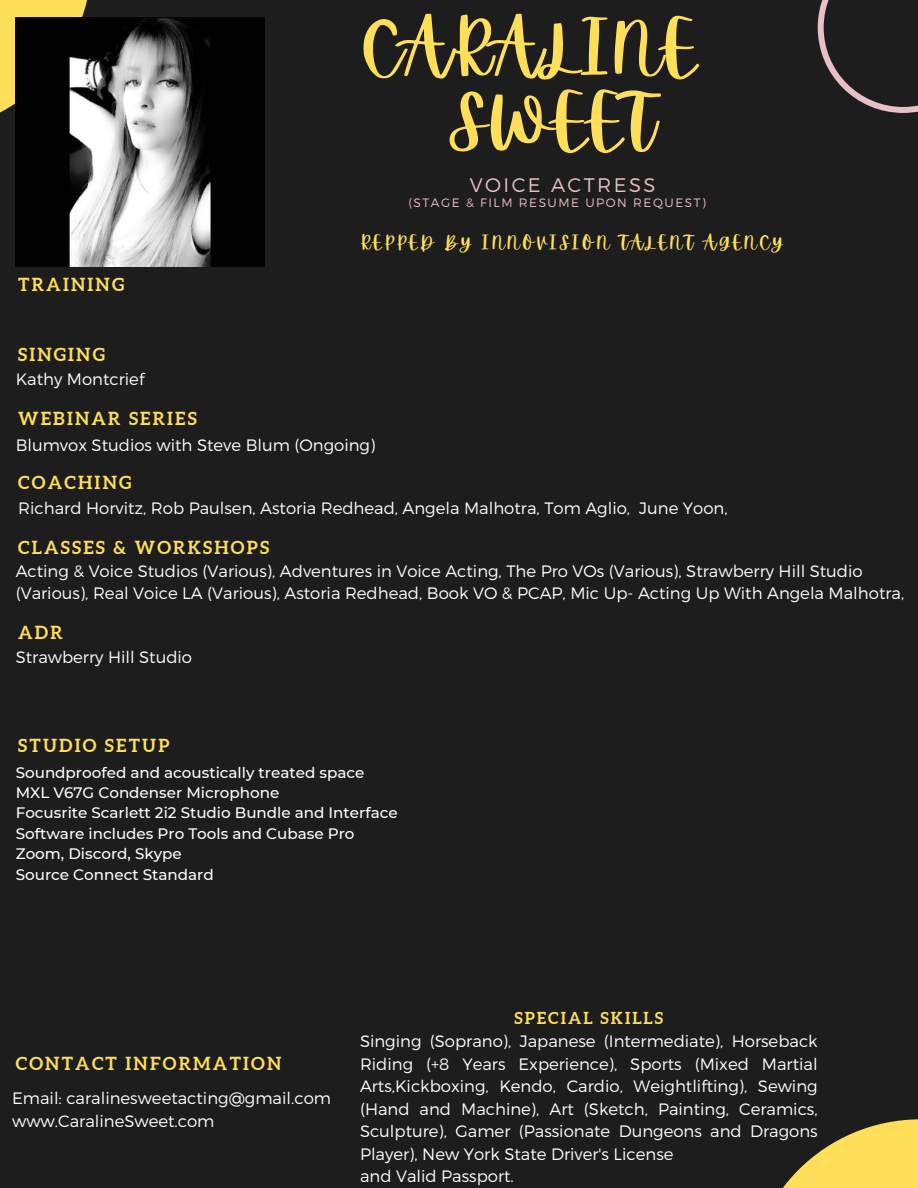
<style>
.page{position:relative;width:918px;height:1188px;background:#1d1d1d}
.page>*{position:absolute;margin:0;border:0;box-sizing:border-box;transform-origin:0 0}
.t1{font:70.35px/73.7px "Apricots";color:#ffde59}
.t2{font:300 19.65px "Montserrat";letter-spacing:.125em;color:#e9bfc6}
.t3{font:18.15px "Apricots";letter-spacing:.125em;color:#ffde59}
.t4{font:700 18px "Aleo";letter-spacing:.12em;color:#ffde59}
.t5{font:300 16.5px/22.5px "Montserrat";color:#fff}
.t6{font:700 16.5px "Aleo";letter-spacing:.12em;color:#ffde59}
.t7{font:500 15.15px/20.4px "Montserrat";color:#fff}
.t8{font:300 12.15px "Montserrat";letter-spacing:.125em;color:#e9bfc6}
</style>
<div class="page">
<svg style="left:818px;top:0;width:100px;height:113px"></svg>
<svg style="left:0;top:0;width:92px;height:133px"></svg>
<svg style="left:782px;top:1119px;width:136px;height:69px"></svg>
<img style="left:16px;top:18px;width:248px;height:248px">
<h3 class="t4" style="left:18px;top:274px;width:107px">TRAINING</h3>
<h2 class="t4" style="left:18px;top:344px;width:88px">SINGING</h2>
<h4 class="t5" style="left:16px;top:368px;width:130px">Kathy Montcrief</h4>
<h2 class="t4" style="left:18px;top:408px;width:180px">WEBINAR SERIES</h2>
<p class="t1" style="left:448px;top:13px;width:250px;text-indent:-88px">CARALINE<br>SWEET</p>
<p class="t2" style="left:470px;top:172px;width:187px">VOICE ACTRESS</p>
<p class="t8" style="left:408px;top:195px;width:299px">(STAGE &amp; FILM RESUME UPON REQUEST)</p>
<h1 class="t3" style="left:360px;top:232px;width:425px">REPPED BY INNOVISION TALENT AGENCY</h1>
<h4 class="t5" style="left:16px;top:433px;width:361px">Blumvox Studios with Steve Blum (Ongoing)</h4>
<h2 class="t4" style="left:18px;top:473px;width:115px">COACHING</h2>
<h4 class="t5" style="left:18px;top:496px;width:711px">Richard Horvitz, Rob Paulsen, Astoria Redhead, Angela Malhotra, Tom Aglio, June Yoon,</h4>
<h2 class="t4" style="left:18px;top:537px;width:252px">CLASSES &amp; WORKSHOPS</h2>
<h4 class="t5" style="left:16px;top:559px;width:890px">Acting &amp; Voice Studios (Various), Adventures in Voice Acting, The Pro VOs (Various), Strawberry Hill Studio (Various), Real Voice LA (Various), Astoria Redhead, Book VO &amp; PCAP, Mic Up- Acting Up With Angela Malhotra,</h4>
<h4 class="t4" style="left:18px;top:622px;width:46px">ADR</h4>
<h5 class="t5" style="left:16px;top:645px;width:178px">Strawberry Hill Studio</h5>
<h2 class="t4" style="left:18px;top:735px;width:153px">STUDIO SETUP</h2>
<h2 class="t7" style="left:16px;top:762px;width:383px">Soundproofed and acoustically treated space MXL V67G Condenser Microphone<br>Focusrite Scarlett 2i2 Studio Bundle and Interface Software includes Pro Tools and Cubase Pro Zoom, Discord, Skype<br>Source Connect Standard</h2>
<p class="t6" style="left:514px;top:1009px;width:150px">SPECIAL SKILLS</p>
<p class="t4" style="left:16px;top:1053px;width:267px">CONTACT INFORMATION</p>
<h2 class="t5" style="left:12px;top:1086px;width:320px">Email: caralinesweetacting@gmail.com www.CaralineSweet.com</h2>
<h2 class="t5" style="left:360px;top:1029px;width:459px">Singing (Soprano), Japanese (Intermediate), Horseback Riding (+8 Years Experience), Sports (Mixed Martial Arts,Kickboxing, Kendo, Cardio, Weightlifting), Sewing (Hand and Machine), Art (Sketch, Painting, Ceramics, Sculpture), Gamer (Passionate Dungeons and Dragons Player), New York State Driver's License<br>and Valid Passport.</h2>
</div>
